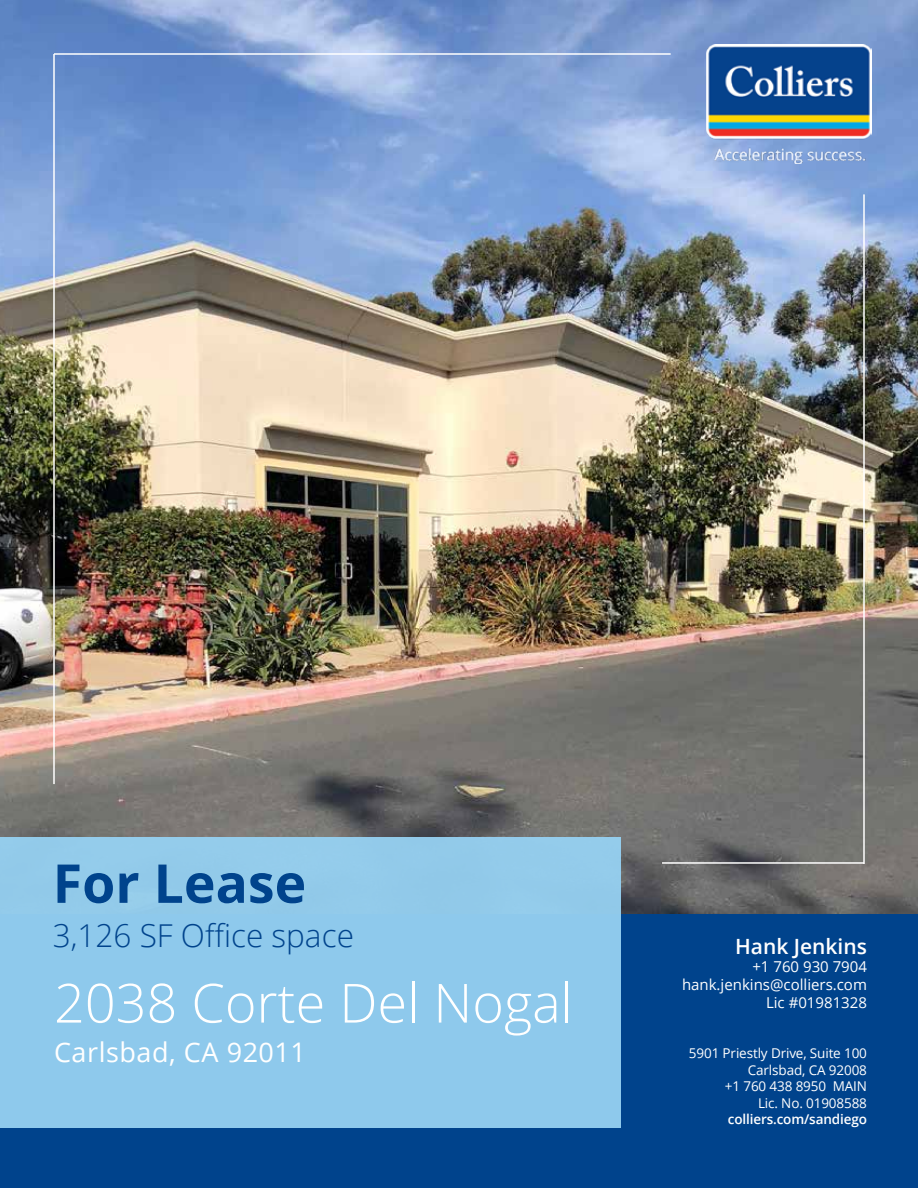
<style>
.page{position:relative;width:918px;height:1188px;background:#fff}
.page>*{position:absolute;margin:0;border:0;box-sizing:border-box;transform-origin:0 0}
.t1{font:300 54px "Open Sans";color:#fff}
.t2{font:700 53.55px "Open Sans";color:#00438c}
.t3{font:300 31.5px "Open Sans";color:#00438c}
.t4{font:27px "Open Sans";letter-spacing:.02em;color:#fff}
.t5{font:600 21px "Open Sans";color:#fff}
.t6{font:15px/18px "Open Sans";color:#fff;text-align:right}
.t7{font:13.5px/16.5px "Open Sans";letter-spacing:-.01em;color:#fff;text-align:right}
.t8{font:600 13.5px "Open Sans";letter-spacing:-.01em;color:#fff}
</style>
<div class="page">
<img style="left:0;top:0;width:918px;height:915px">
<div style="left:0;top:915px;width:918px;height:273px;background:#00438c"></div>
<div style="left:0;top:837px;width:621px;height:291px;background:#8ec9ec"></div>
<img style="left:707px;top:45px;width:164px;height:119px">
<hr style="left:54px;top:53px;width:617px;height:2px;background:#fff">
<hr style="left:53px;top:54px;width:2px;height:730px;background:#fff">
<hr style="left:863px;top:194px;width:2px;height:670px;background:#fff">
<hr style="left:662px;top:862px;width:202px;height:2px;background:#fff">
<h2 class="t2" style="left:53px;top:846px;width:255px">For Lease</h2>
<h3 class="t3" style="left:53px;top:914px;width:303px">3,126 SF Office space</h3>
<h1 class="t1" style="left:54px;top:966px;width:520px">2038 Corte Del Nogal</h1>
<h3 class="t4" style="left:54px;top:1033px;width:254px">Carlsbad, CA 92011</h3>
<h3 class="t5" style="left:735px;top:932px;width:133px">Hank Jenkins</h3>
<p class="t6" style="left:682px;top:957px;width:187px">+1 760 930 7904 hank.jenkins@colliers.com<br>Lic #01981328</p>
<p class="t7" style="left:689px;top:1045px;width:180px">5901 Priestly Drive, Suite 100<br>Carlsbad, CA 92008<br>+1 760 438 8950 MAIN<br>Lic. No. 01908588</p>
<p class="t8" style="left:728px;top:1110px;width:141px">colliers.com/sandiego</p>
</div>
